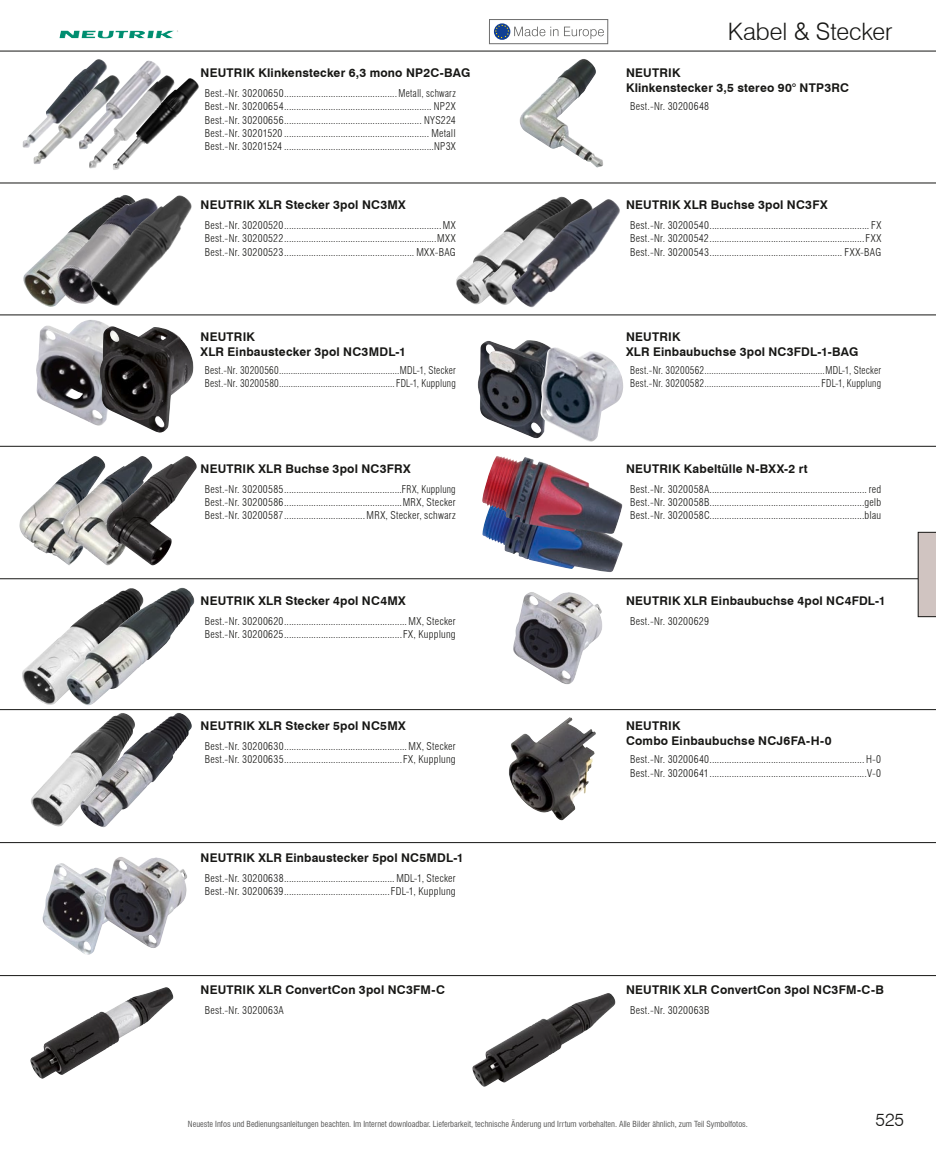
<style>
.page{position:relative;width:936px;height:1149px;background:#fff}
.page>*{position:absolute;margin:0;border:0;box-sizing:border-box;transform-origin:0 0}
.t1{font:300 24px "Swiss 721 BT";letter-spacing:-.005em;color:#171715}
.t2{font:300 18px "Swiss 721 BT";color:#171715}
.t3{font:700 12px/15px "Swiss 721 BT";letter-spacing:.015em;color:#171715}
.t4{font:300 condensed 10.5px/13.2px "Swiss 721 BT";letter-spacing:.025em;color:#171715;text-align:justify}
.t5{font:300 condensed 10.5px/13.2px "Swiss 721 BT";letter-spacing:.025em;color:#171715;scale:.94 1}
.t6{font:condensed 8.25px "Swiss 721 BT";color:#565655}
</style>
<div class="page">
<hr style="left:0;top:51px;width:935px;height:1px;background:#171715">
<hr style="left:0;top:314px;width:935px;height:1px;background:#171715">
<hr style="left:0;top:578px;width:935px;height:1px;background:#171715">
<hr style="left:0;top:842px;width:935px;height:1px;background:#171715">
<hr style="left:0;top:182px;width:935px;height:1px;background:#171715">
<hr style="left:0;top:446px;width:935px;height:1px;background:#171715">
<hr style="left:0;top:709px;width:935px;height:1px;background:#171715">
<hr style="left:0;top:974px;width:935px;height:1px;background:#171715">
<img style="left:60px;top:30px;width:118px;height:3px">
<svg style="left:917px;top:531px;width:18px;height:86px;background:#c4b9b6"></svg>
<img style="left:482px;top:533px;width:140px;height:39px">
<img style="left:23px;top:244px;width:34px;height:63px">
<img style="left:456px;top:196px;width:111px;height:108px">
<img style="left:36px;top:320px;width:73px;height:105px">
<img style="left:99px;top:326px;width:95px;height:107px">
<img style="left:478px;top:340px;width:72px;height:98px">
<img style="left:20px;top:456px;width:177px;height:109px">
<img style="left:63px;top:456px;width:89px;height:109px">
<img style="left:482px;top:456px;width:140px;height:77px">
<img style="left:540px;top:347px;width:83px;height:95px">
<img style="left:30px;top:987px;width:143px;height:91px">
<img style="left:472px;top:993px;width:143px;height:93px">
<img style="left:519px;top:59px;width:84px;height:108px">
<img style="left:22px;top:633px;width:43px;height:71px">
<img style="left:65px;top:587px;width:129px;height:118px">
<img style="left:31px;top:745px;width:49px;height:81px">
<img style="left:80px;top:713px;width:112px;height:114px">
<img style="left:42px;top:863px;width:62px;height:91px">
<img style="left:104px;top:857px;width:83px;height:91px">
<img style="left:509px;top:717px;width:87px;height:103px">
<img style="left:23px;top:59px;width:80px;height:89px">
<img style="left:34px;top:75px;width:45px;height:89px">
<img style="left:79px;top:61px;width:82px;height:88px">
<img style="left:89px;top:75px;width:84px;height:94px">
<img style="left:113px;top:79px;width:75px;height:91px">
<img style="left:57px;top:214px;width:34px;height:90px">
<img style="left:91px;top:195px;width:101px;height:111px">
<img style="left:485px;top:199px;width:26px;height:106px">
<img style="left:511px;top:199px;width:109px;height:108px">
<img style="left:513px;top:592px;width:89px;height:92px">
<svg style="left:489px;top:19px;width:119px;height:25px"></svg>
<p class="t3" style="left:200px;top:66px;width:271px">NEUTRIK Klinkenstecker 6,3 mono NP2C-BAG</p>
<p class="t4" style="left:205px;top:87px;width:252px">Best.-Nr. 30200650..............................................Metall, schwarz Best.-Nr. 30200654............................................................ NP2X Best.-Nr. 30200656........................................................ NYS224<br>Best.-Nr. 30201520 ........................................................... Metall Best.-Nr. 30201524 .............................................................NP3X</p>
<p class="t1" style="left:727px;top:17px;width:166px">Kabel &amp; Stecker</p>
<p class="t3" style="left:626px;top:66px;width:224px">NEUTRIK<br>Klinkenstecker 3,5 stereo 90° NTP3RC</p>
<p class="t4" style="left:630px;top:100px;width:80px">Best.-Nr. 30200648</p>
<p class="t3" style="left:200px;top:197px;width:206px">NEUTRIK XLR Stecker 3pol NC3MX</p>
<p class="t3" style="left:626px;top:197px;width:203px">NEUTRIK XLR Buchse 3pol NC3FX</p>
<p class="t4" style="left:205px;top:219px;width:252px">Best.-Nr. 30200520................................................................MX Best.-Nr. 30200522..............................................................MXX Best.-Nr. 30200523..................................................... MXX-BAG</p>
<p class="t4" style="left:630px;top:219px;width:252px">Best.-Nr. 30200540................................................................. FX Best.-Nr. 30200542...............................................................FXX Best.-Nr. 30200543...................................................... FXX-BAG</p>
<p class="t3" style="left:200px;top:329px;width:207px">NEUTRIK<br>XLR Einbaustecker 3pol NC3MDL-1</p>
<p class="t3" style="left:626px;top:329px;width:234px">NEUTRIK<br>XLR Einbaubuchse 3pol NC3FDL-1-BAG</p>
<p class="t5" style="left:205px;top:364px;width:268px">Best.-Nr. 30200560....................................................MDL-1, Stecker<br>Best.-Nr. 30200580.................................................. FDL-1, Kupplung</p>
<p class="t5" style="left:630px;top:364px;width:268px">Best.-Nr. 30200562....................................................MDL-1, Stecker<br>Best.-Nr. 30200582.................................................. FDL-1, Kupplung</p>
<p class="t3" style="left:200px;top:461px;width:212px">NEUTRIK XLR Buchse 3pol NC3FRX</p>
<p class="t3" style="left:626px;top:461px;width:183px">NEUTRIK Kabeltülle N-BXX-2 rt</p>
<p class="t4" style="left:630px;top:482px;width:252px">Best.-Nr. 3020058A................................................................ red Best.-Nr. 3020058B...............................................................gelb Best.-Nr. 3020058C...............................................................blau</p>
<p class="t4" style="left:205px;top:482px;width:252px">Best.-Nr. 30200585................................................FRX, Kupplung Best.-Nr. 30200586................................................MRX, Stecker Best.-Nr. 30200587.................................MRX, Stecker, schwarz</p>
<p class="t3" style="left:200px;top:593px;width:206px">NEUTRIK XLR Stecker 4pol NC4MX</p>
<p class="t3" style="left:626px;top:593px;width:261px">NEUTRIK XLR Einbaubuchse 4pol NC4FDL-1</p>
<p class="t4" style="left:205px;top:614px;width:252px">Best.-Nr. 30200620.................................................. MX, Stecker<br>Best.-Nr. 30200625................................................FX, Kupplung</p>
<p class="t4" style="left:630px;top:614px;width:80px">Best.-Nr. 30200629</p>
<p class="t3" style="left:200px;top:718px;width:206px">NEUTRIK XLR Stecker 5pol NC5MX</p>
<p class="t4" style="left:205px;top:739px;width:252px">Best.-Nr. 30200630..................................................MX, Stecker<br>Best.-Nr. 30200635................................................FX, Kupplung</p>
<p class="t3" style="left:200px;top:850px;width:265px">NEUTRIK XLR Einbaustecker 5pol NC5MDL-1</p>
<p class="t4" style="left:205px;top:871px;width:252px">Best.-Nr. 30200638............................................. MDL-1, Stecker<br>Best.-Nr. 30200639...........................................FDL-1, Kupplung</p>
<p class="t3" style="left:200px;top:982px;width:246px">NEUTRIK XLR ConvertCon 3pol NC3FM-C</p>
<p class="t4" style="left:205px;top:1003px;width:81px">Best.-Nr. 3020063A</p>
<p class="t3" style="left:626px;top:718px;width:207px">NEUTRIK<br>Combo Einbaubuchse NCJ6FA-H-0</p>
<p class="t4" style="left:630px;top:752px;width:252px">Best.-Nr. 30200640............................................................... H-0</p>
<p class="t3" style="left:626px;top:982px;width:259px">NEUTRIK XLR ConvertCon 3pol NC3FM-C-B</p>
<p class="t4" style="left:630px;top:1003px;width:81px">Best.-Nr. 3020063B</p>
<p class="t6" style="left:188px;top:1118px;width:561px">Neueste Infos und Bedienungsanleitungen beachten. Im Internet downloadbar. Lieferbarkeit, technische Änderung und Irrtum vorbehalten. Alle Bilder ähnlich, zum Teil Symbolfotos.</p>
<p class="t2" style="left:875px;top:1108px;width:30px">525</p>
</div>
